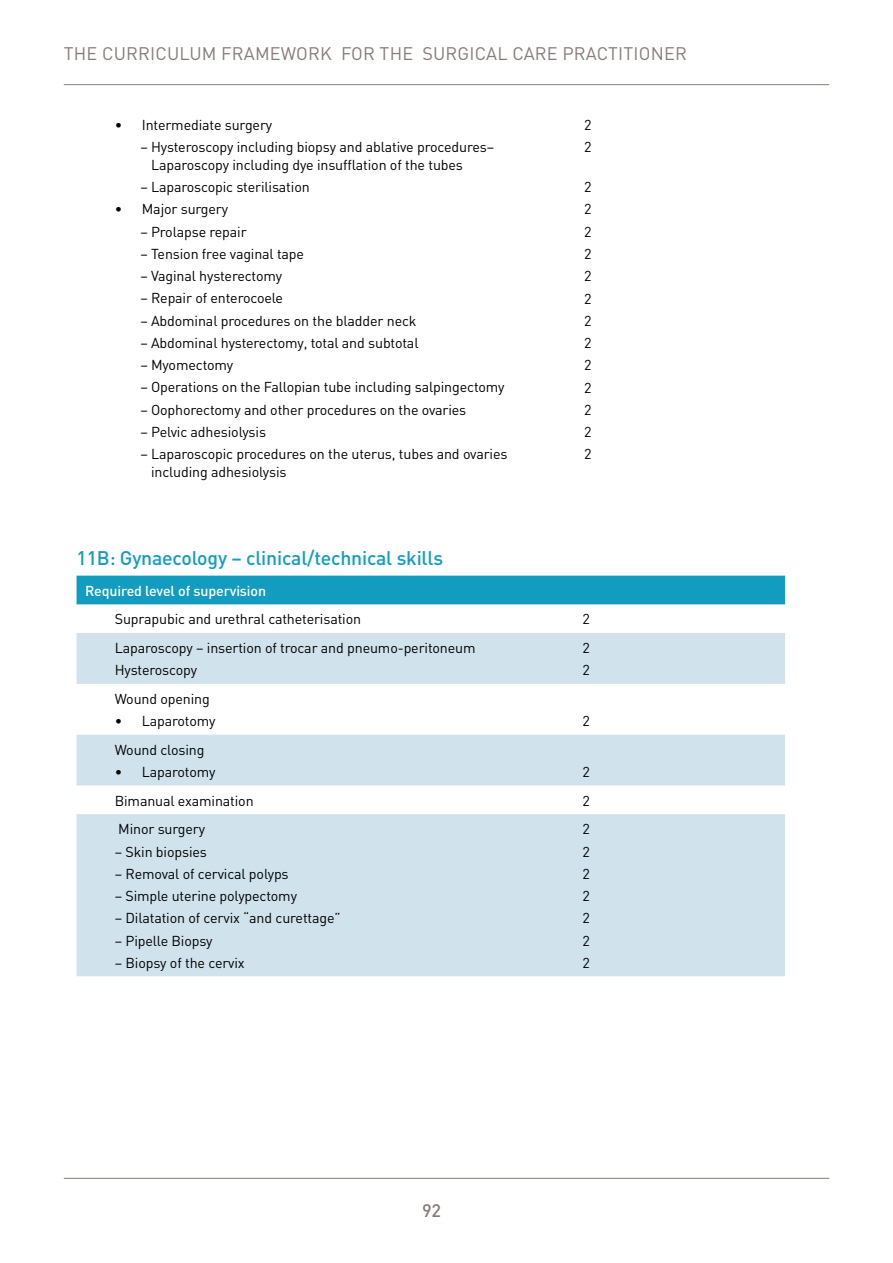
<style>
.page{position:relative;width:893px;height:1263px;background:#fff}
.page>*{position:absolute;margin:0;border:0;box-sizing:border-box;transform-origin:0 0}
.t1{font:500 19.5px "DIN";letter-spacing:-.01em;color:#129dc0}
.t2{font:18px "DIN Pro";letter-spacing:.01em;color:#877b77}
.t3{font:500 18px "DIN Pro";color:#877b77}
.t4{font:14.25px/22.2px "DIN";letter-spacing:-.01em;color:#000}
.t5{font:500 14.25px "DIN";letter-spacing:-.01em;color:#fff}
</style>
<div class="page">
<div style="left:77px;top:576px;width:708px;height:28px;background:#129dc0"></div>
<svg style="left:77px;top:633px;width:708px;height:343px;fill:#d0e2ec"></svg>
<hr style="left:64px;top:1178px;width:765px;height:1px;background:#877b77">
<hr style="left:64px;top:84px;width:765px;height:1px;background:#877b77">
<p class="t2" style="left:64px;top:41px;width:624px">THE CURRICULUM FRAMEWORK FOR THE SURGICAL CARE PRACTITIONER</p>
<p class="t4" style="left:115px;top:113px;width:159px">• Intermediate surgery</p>
<p class="t4" style="left:151px;top:137px;width:345px;line-height:18px;text-indent:-11px">– Hysteroscopy including biopsy and ablative procedures–<br>Laparoscopy including dye insufflation of the tubes</p>
<p class="t4" style="left:140px;top:176px;width:171px">– Laparoscopic sterilisation</p>
<p class="t4" style="left:115px;top:198px;width:115px">• Major surgery</p>
<p class="t4" style="left:140px;top:220px;width:108px">– Prolapse repair</p>
<p class="t4" style="left:140px;top:242px;width:165px">– Tension free vaginal tape</p>
<p class="t4" style="left:140px;top:265px;width:143px">– Vaginal hysterectomy</p>
<p class="t4" style="left:140px;top:287px;width:144px">– Repair of enterocoele</p>
<p class="t4" style="left:140px;top:309px;width:278px">– Abdominal procedures on the bladder neck</p>
<p class="t4" style="left:140px;top:331px;width:280px">– Abdominal hysterectomy, total and subtotal</p>
<p class="t4" style="left:140px;top:354px;width:94px">– Myomectomy</p>
<p class="t4" style="left:140px;top:376px;width:366px">– Operations on the Fallopian tube including salpingectomy</p>
<p class="t4" style="left:140px;top:398px;width:327px">– Oophorectomy and other procedures on the ovaries</p>
<p class="t4" style="left:140px;top:420px;width:127px">– Pelvic adhesiolysis</p>
<p class="t4" style="left:151px;top:445px;width:358px;line-height:18px;text-indent:-11px">– Laparoscopic procedures on the uterus, tubes and ovaries including adhesiolysis</p>
<p class="t4" style="left:584px;top:113px;width:9px">2<br>2</p>
<p class="t4" style="left:584px;top:176px;width:9px;text-align:justify">2<br>2<br>2<br>2<br>2<br>2<br>2<br>2<br>2<br>2<br>2<br>2<br>2</p>
<h1 class="t1" style="left:77px;top:546px;width:368px">11B: Gynaecology – clinical/technical skills</h1>
<p class="t5" style="left:85px;top:582px;width:183px">Required level of supervision</p>
<p class="t4" style="left:115px;top:608px;width:248px">Suprapubic and urethral catheterisation</p>
<p class="t4" style="left:583px;top:608px;width:9px">2</p>
<p class="t4" style="left:115px;top:637px;width:362px">Laparoscopy – insertion of trocar and pneumo-peritoneum<br>Hysteroscopy</p>
<p class="t4" style="left:583px;top:637px;width:9px">2<br>2</p>
<p class="t4" style="left:115px;top:687px;width:97px">Wound opening</p>
<p class="t4" style="left:115px;top:710px;width:102px">• Laparotomy</p>
<p class="t4" style="left:583px;top:710px;width:9px">2</p>
<p class="t4" style="left:115px;top:738px;width:91px">Wound closing</p>
<p class="t4" style="left:115px;top:760px;width:102px">• Laparotomy</p>
<p class="t4" style="left:583px;top:760px;width:9px">2</p>
<p class="t4" style="left:115px;top:789px;width:140px">Bimanual examination</p>
<p class="t4" style="left:583px;top:789px;width:9px">2</p>
<p class="t4" style="left:118px;top:818px;width:88px">Minor surgery</p>
<p class="t4" style="left:115px;top:840px;width:94px">– Skin biopsies</p>
<p class="t4" style="left:115px;top:862px;width:175px">– Removal of cervical polyps</p>
<p class="t4" style="left:115px;top:884px;width:184px">– Simple uterine polypectomy</p>
<p class="t4" style="left:115px;top:907px;width:227px">– Dilatation of cervix “and curettage”</p>
<p class="t4" style="left:115px;top:929px;width:99px">– Pipelle Biopsy</p>
<p class="t4" style="left:115px;top:951px;width:131px">– Biopsy of the cervix</p>
<p class="t4" style="left:583px;top:818px;width:9px;text-align:justify">2<br>2<br>2<br>2<br>2<br>2<br>2</p>
<p class="t3" style="left:422px;top:1198px;width:21px">92</p>
</div>
